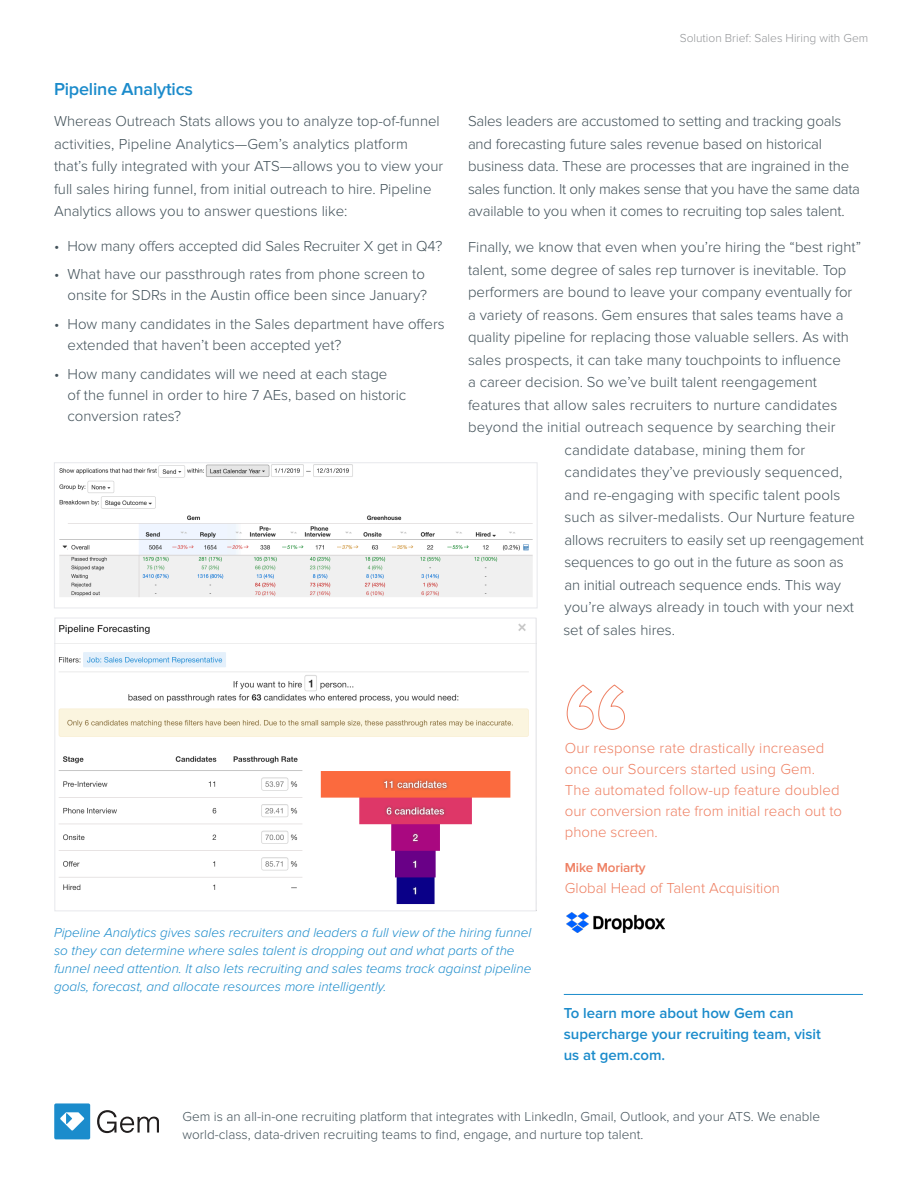
<style>
.page{position:relative;width:918px;height:1188px;background:#fff}
.page>*{position:absolute;margin:0;border:0;box-sizing:border-box;transform-origin:0 0}
.Semibold_subhead{font:600 18px "Proxima Nova";letter-spacing:-.01em;color:#1b8bcb}
.Body_copy{font:300 15px/22.5px "Proxima Nova";color:#425159}
.t1{font:300 15px/21px "Proxima Nova";letter-spacing:.01em;color:#ee8063}
.Body_copy-2{font:600 15px/21px "Proxima Nova";color:#1b8bcb}
.Body_copy-3{font:italic 300 13.5px/18px "Proxima Nova";color:#1b8bcb}
.Body_copy-4{font:300 13.5px/18px "Proxima Nova";color:#425159}
.t2{font:600 13.5px "Proxima Nova";letter-spacing:-.01em;color:#ee8063}
.Body_copy-5{font:300 12px "Proxima Nova";color:#939598}
</style>
<div class="page">
<svg style="left:54px;top:1103px;width:36px;height:36px"></svg>
<svg style="left:97px;top:1110px;width:62px;height:23px"></svg>
<hr style="left:564px;top:994px;width:299px;height:1px;background:#1b8bcb">
<img style="left:59px;top:464px;width:474px;height:133px">
<div style="left:54px;top:462px;width:483px;height:146px;border:1px solid #e7e8ec"></div>
<img style="left:56px;top:623px;width:478px;height:282px">
<div style="left:54px;top:618px;width:482px;height:293px;border:1px solid #e7e8ec"></div>
<svg style="left:566px;top:684px;width:59px;height:46px"></svg>
<img style="left:566px;top:913px;width:98px;height:19px">
<p class="Semibold_subhead" style="left:54px;top:79px;width:141px">Pipeline Analytics</p>
<p class="Body_copy" style="left:54px;top:110px;width:391px">Whereas Outreach Stats allows you to analyze top-of-funnel activities, Pipeline Analytics—Gem’s analytics platform that’s fully integrated with your ATS—allows you to view your full sales hiring funnel, from initial outreach to hire. Pipeline Analytics allows you to answer questions like:</p>
<p class="Body_copy" style="left:54px;top:235px;width:390px">• How many offers accepted did Sales Recruiter X get in Q4?</p>
<p class="Body_copy" style="left:54px;top:264px;width:375px;line-height:21px;text-align:right">• What have our passthrough rates from phone screen to onsite for SDRs in the Austin office been since January?</p>
<p class="Body_copy" style="left:68px;top:314px;width:379px;line-height:21px;text-indent:-14px">• How many candidates in the Sales department have offers extended that haven’t been accepted yet?</p>
<p class="Body_copy" style="left:68px;top:363px;width:340px;line-height:21px;text-indent:-14px">• How many candidates will we need at each stage<br>of the funnel in order to hire 7 AEs, based on historic conversion rates?</p>
<p class="Body_copy-5" style="left:680px;top:31px;width:190px">Solution Brief: Sales Hiring with Gem</p>
<p class="Body_copy" style="left:468px;top:110px;width:394px">Sales leaders are accustomed to setting and tracking goals and forecasting future sales revenue based on historical business data. These are processes that are ingrained in the sales function. It only makes sense that you have the same data available to you when it comes to recruiting top sales talent.</p>
<p class="Body_copy" style="left:468px;top:236px;width:395px">Finally, we know that even when you’re hiring the “best right”</p>
<p class="Body_copy" style="left:468px;top:259px;width:380px">talent, some degree of sales rep turnover is inevitable. Top</p>
<p class="Body_copy" style="left:468px;top:281px;width:386px">performers are bound to leave your company eventually for</p>
<p class="Body_copy" style="left:468px;top:304px;width:377px">a variety of reasons. Gem ensures that sales teams have a</p>
<p class="Body_copy" style="left:468px;top:326px;width:383px">quality pipeline for replacing those valuable sellers. As with</p>
<p class="Body_copy" style="left:468px;top:349px;width:374px">sales prospects, it can take many touchpoints to influence</p>
<p class="Body_copy" style="left:468px;top:371px;width:350px">a career decision. So we’ve built talent reengagement</p>
<p class="Body_copy" style="left:468px;top:394px;width:371px">features that allow sales recruiters to nurture candidates</p>
<p class="Body_copy" style="left:468px;top:416px;width:369px">beyond the initial outreach sequence by searching their</p>
<p class="Body_copy" style="left:564px;top:439px;width:242px">candidate database, mining them for</p>
<p class="Body_copy" style="left:564px;top:461px;width:279px">candidates they’ve previously sequenced,</p>
<p class="Body_copy" style="left:564px;top:484px;width:277px">and re-engaging with specific talent pools</p>
<p class="Body_copy" style="left:564px;top:506px;width:292px">such as silver-medalists. Our Nurture feature</p>
<p class="Body_copy" style="left:564px;top:529px;width:301px">allows recruiters to easily set up reengagement</p>
<p class="Body_copy" style="left:564px;top:551px;width:281px">sequences to go out in the future as soon as</p>
<p class="Body_copy" style="left:564px;top:574px;width:278px">an initial outreach sequence ends. This way</p>
<p class="Body_copy" style="left:564px;top:596px;width:291px">you’re always already in touch with your next</p>
<p class="Body_copy" style="left:563px;top:619px;width:113px">set of sales hires.</p>
<p class="t1" style="left:565px;top:738px;width:279px">Our response rate drastically increased once our Sourcers started using Gem.<br>The automated follow-up feature doubled our conversion rate from initial reach out to phone screen.</p>
<p class="t2" style="left:565px;top:860px;width:82px">Mike Moriarty</p>
<p class="t1" style="left:565px;top:878px;width:217px">Global Head of Talent Acquisition</p>
<p class="Body_copy-3" style="left:54px;top:924px;width:479px">Pipeline Analytics gives sales recruiters and leaders a full view of the hiring funnel so they can determine where sales talent is dropping out and what parts of the funnel need attention. It also lets recruiting and sales teams track against pipeline goals, forecast, and allocate resources more intelligently.</p>
<p class="Body_copy-2" style="left:564px;top:1003px;width:259px">To learn more about how Gem can supercharge your recruiting team, visit us at gem.com.</p>
<p class="Body_copy-4" style="left:183px;top:1108px;width:639px">Gem is an all-in-one recruiting platform that integrates with LinkedIn, Gmail, Outlook, and your ATS. We enable world-class, data-driven recruiting teams to find, engage, and nurture top talent.</p>
</div>
